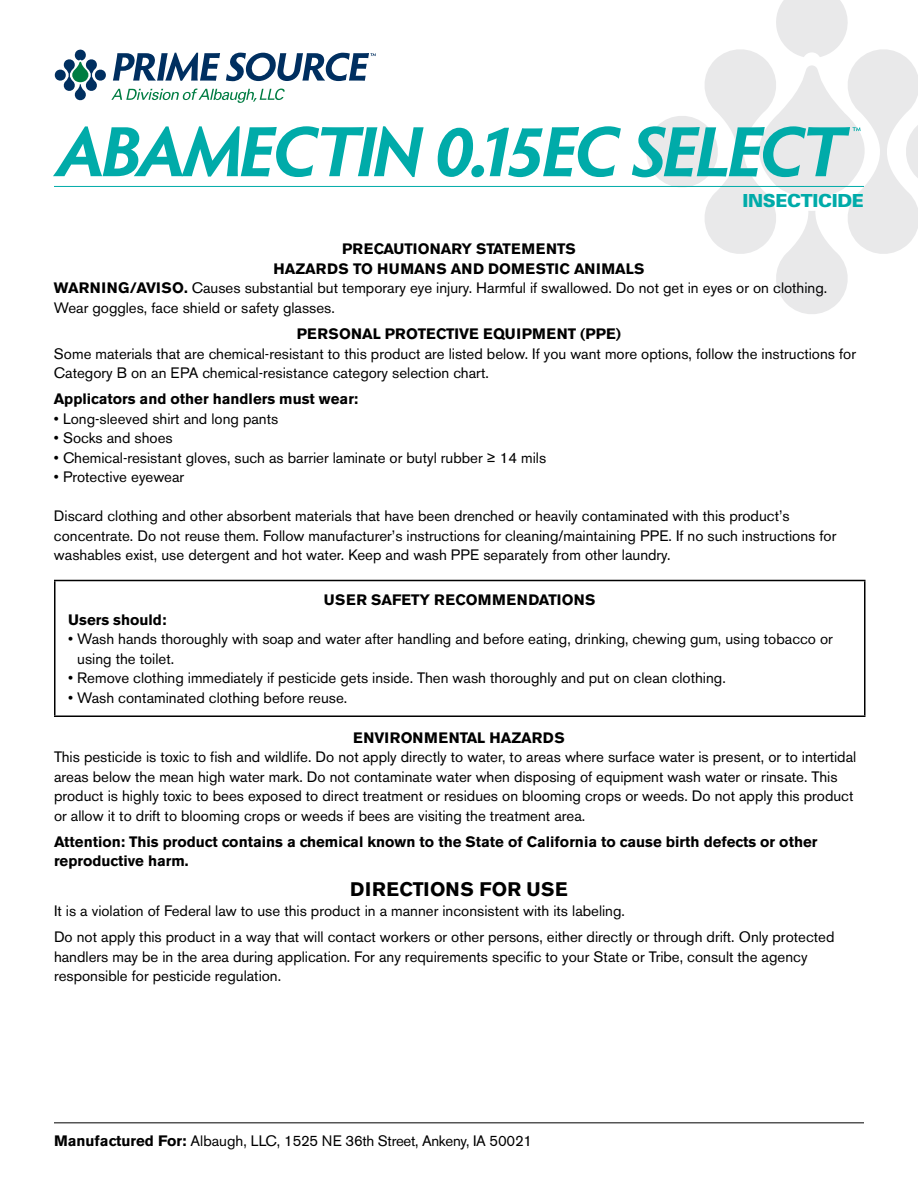
<style>
.page{position:relative;width:918px;height:1188px;background:#fff}
.page>*{position:absolute;margin:0;border:0;box-sizing:border-box;transform-origin:0 0}
.t1{font:700 19.5px "Akzidenz Grotesk BE";letter-spacing:.02em;color:#000}
.t2{font:900 18px "Univers";letter-spacing:-.02em;color:#00aba9}
.t3{font:15px/19.5px "Akzidenz Grotesk BE";color:#000}
.t4{font:700 15px/19.5px "Akzidenz Grotesk BE";color:#000}
.t5{font:15px "Akzidenz Grotesk BE";letter-spacing:-.02em;color:#000}
.s1{font-weight:700}
.s2{font-family:"Gill Sans"}
</style>
<div class="page">
<svg style="left:632px;top:0;width:286px;height:314px"></svg>
<svg style="left:53px;top:126px;width:371px;height:51px"></svg>
<svg style="left:438px;top:128px;width:35px;height:49px"></svg>
<div style="left:471px;top:165px;width:13px;height:12px;background:#00aba9;border-radius:5px"></div>
<svg style="left:487px;top:126px;width:134px;height:51px"></svg>
<hr style="left:54px;top:186px;width:810px;height:1px;background:#00aba9">
<hr style="left:54px;top:1122px;width:810px;height:1px;background:#000">
<svg style="left:55px;top:50px;width:321px;height:53px"></svg>
<hr style="left:54px;top:580px;width:812px;height:1px;background:#000">
<hr style="left:54px;top:581px;width:2px;height:135px;background:#000">
<hr style="left:864px;top:581px;width:2px;height:135px;background:#000">
<hr style="left:54px;top:716px;width:812px;height:1px;background:#000">
<p class="t2" style="left:743px;top:189px;width:123px">INSECTICIDE</p>
<p class="t4" style="left:342px;top:239px;width:235px">PRECAUTIONARY STATEMENTS</p>
<p class="t4" style="left:274px;top:259px;width:372px">HAZARDS TO HUMANS AND DOMESTIC ANIMALS</p>
<p class="t3" style="left:54px;top:278px;width:775px"><span class="s1">WARNING/AVISO.</span> Causes substantial but temporary eye injury. Harmful if swallowed. Do not get in eyes or on clothing.</p>
<p class="t3" style="left:54px;top:298px;width:282px">Wear goggles, face shield or safety glasses.</p>
<p class="t4" style="left:297px;top:324px;width:326px">PERSONAL PROTECTIVE EQUIPMENT (PPE)</p>
<p class="t3" style="left:54px;top:344px;width:804px">Some materials that are chemical-resistant to this product are listed below. If you want more options, follow the instructions for<br>Category B on an EPA chemical-resistance category selection chart.</p>
<p class="t4" style="left:54px;top:389px;width:306px">Applicators and other handlers must wear:</p>
<p class="t3" style="left:54px;top:409px;width:226px">• Long-sleeved shirt and long pants</p>
<p class="t3" style="left:54px;top:428px;width:120px">• Socks and shoes</p>
<p class="t3" style="left:54px;top:448px;width:494px">• Chemical-resistant gloves, such as barrier laminate or butyl rubber <span class="s2">≥</span> 14 mils</p>
<p class="t3" style="left:54px;top:467px;width:132px">• Protective eyewear</p>
<p class="t3" style="left:54px;top:506px;width:784px">Discard clothing and other absorbent materials that have been drenched or heavily contaminated with this product’s concentrate. Do not reuse them. Follow manufacturer’s instructions for cleaning/maintaining PPE. If no such instructions for washables exist, use detergent and hot water. Keep and wash PPE separately from other laundry.</p>
<p class="t4" style="left:324px;top:590px;width:273px">USER SAFETY RECOMMENDATIONS</p>
<p class="t4" style="left:68px;top:610px;width:100px">Users should:</p>
<p class="t3" style="left:77px;top:629px;width:757px;text-indent:-9px">• Wash hands thoroughly with soap and water after handling and before eating, drinking, chewing gum, using tobacco or using the toilet.</p>
<p class="t3" style="left:68px;top:668px;width:659px">• Remove clothing immediately if pesticide gets inside. Then wash thoroughly and put on clean clothing.</p>
<p class="t3" style="left:68px;top:688px;width:281px">• Wash contaminated clothing before reuse.</p>
<p class="t4" style="left:353px;top:728px;width:213px">ENVIRONMENTAL HAZARDS</p>
<p class="t3" style="left:54px;top:747px;width:804px">This pesticide is toxic to fish and wildlife. Do not apply directly to water, to areas where surface water is present, or to intertidal areas below the mean high water mark. Do not contaminate water when disposing of equipment wash water or rinsate. This product is highly toxic to bees exposed to direct treatment or residues on blooming crops or weeds. Do not apply this product or allow it to drift to blooming crops or weeds if bees are visiting the treatment area.</p>
<p class="t4" style="left:54px;top:832px;width:765px">Attention: This product contains a chemical known to the State of California to cause birth defects or other reproductive harm.</p>
<h1 class="t1" style="left:350px;top:878px;width:219px">DIRECTIONS FOR USE</h1>
<p class="t3" style="left:54px;top:898px;width:782px;line-height:26.2px">It is a violation of Federal law to use this product in a manner inconsistent with its labeling.<br>Do not apply this product in a way that will contact workers or other persons, either directly or through drift. Only protected</p>
<p class="t3" style="left:54px;top:947px;width:755px">handlers may be in the area during application. For any requirements specific to your State or Tribe, consult the agency responsible for pesticide regulation.</p>
<p class="t5" style="left:54px;top:1132px;width:480px"><span class="s1">Manufactured For:</span> Albaugh, LLC, 1525 NE 36th Street, Ankeny, IA 50021</p>
</div>
